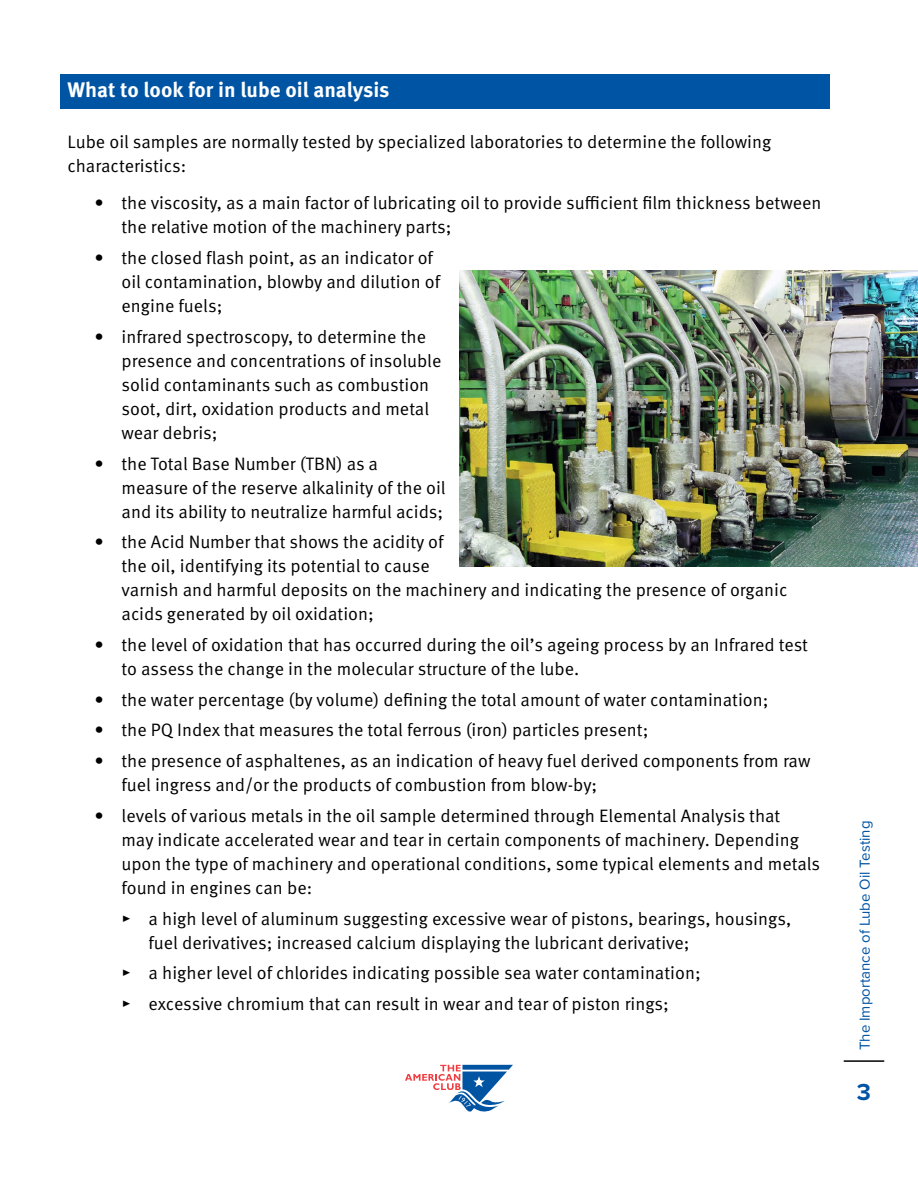
<style>
.page{position:relative;width:918px;height:1188px;background:#fff}
.page>*{position:absolute;margin:0;border:0;box-sizing:border-box;transform-origin:0 0}
.t1{font:700 24px "Proxima Nova";color:#0054a4}
.t2{font:700 21px "Meta Pro";color:#fff}
.t3{font:18px/24px "Meta Pro Norm";color:#000}
.t4{font:15px "Proxima Nova";color:#0054a4}
</style>
<div class="page">
<hr style="left:844px;top:1060px;width:40px;height:2px;background:#000">
<svg style="left:405px;top:1065px;width:108px;height:47px"></svg>
<div style="left:61px;top:74px;width:769px;height:35px;background:#0054a4"></div>
<img style="left:459px;top:270px;width:459px;height:297px">
<p class="t2" style="left:68px;top:76px;width:323px">What to look for in lube oil analysis</p>
<p class="t3" style="left:68px;top:128px;width:705px">Lube oil samples are normally tested by specialized laboratories to determine the following characteristics:</p>
<p class="t3" style="left:122px;top:190px;width:702px;text-indent:-27px">• the viscosity, as a main factor of lubricating oil to provide sufficient film thickness between the relative motion of the machinery parts;</p>
<p class="t3" style="left:122px;top:245px;width:320px;text-indent:-27px">• the closed flash point, as an indicator of oil contamination, blowby and dilution of engine fuels;</p>
<p class="t3" style="left:122px;top:323px;width:322px;text-indent:-27px">• infrared spectroscopy, to determine the presence and concentrations of insoluble solid contaminants such as combustion soot, dirt, oxidation products and metal wear debris;</p>
<p class="t3" style="left:122px;top:450px;width:326px;text-indent:-27px">• the Total Base Number (TBN) as a measure of the reserve alkalinity of the oil and its ability to neutralize harmful acids;</p>
<p class="t3" style="left:122px;top:529px;width:668px;text-indent:-27px">• the Acid Number that shows the acidity of<br>the oil, identifying its potential to cause<br>varnish and harmful deposits on the machinery and indicating the presence of organic acids generated by oil oxidation;</p>
<p class="t3" style="left:122px;top:632px;width:688px;text-indent:-27px">• the level of oxidation that has occurred during the oil’s ageing process by an Infrared test to assess the change in the molecular structure of the lube.</p>
<p class="t3" style="left:94px;top:686px;width:676px">• the water percentage (by volume) defining the total amount of water contamination;</p>
<p class="t3" style="left:94px;top:717px;width:556px">• the PQ Index that measures the total ferrous (iron) particles present;</p>
<p class="t3" style="left:122px;top:748px;width:691px;text-indent:-27px">• the presence of asphaltenes, as an indication of heavy fuel derived components from raw fuel ingress and/or the products of combustion from blow-by;</p>
<p class="t3" style="left:122px;top:803px;width:700px;text-indent:-27px">• levels of various metals in the oil sample determined through Elemental Analysis that<br>may indicate accelerated wear and tear in certain components of machinery. Depending upon the type of machinery and operational conditions, some typical elements and metals found in engines can be:</p>
<p class="t3" style="left:148px;top:905px;width:644px;text-indent:-27px">▸ a high level of aluminum suggesting excessive wear of pistons, bearings, housings, fuel derivatives; increased calcium displaying the lubricant derivative;</p>
<p class="t3" style="left:122px;top:957px;width:581px;line-height:30.8px">▸ a higher level of chlorides indicating possible sea water contamination; ▸ excessive chromium that can result in wear and tear of piston rings;</p>
<p class="t4" style="left:854px;top:1050px;width:231px;rotate:-90deg">The Importance of Lube Oil Testing</p>
<h1 class="t1" style="left:857px;top:1074px;width:16px">3</h1>
</div>
